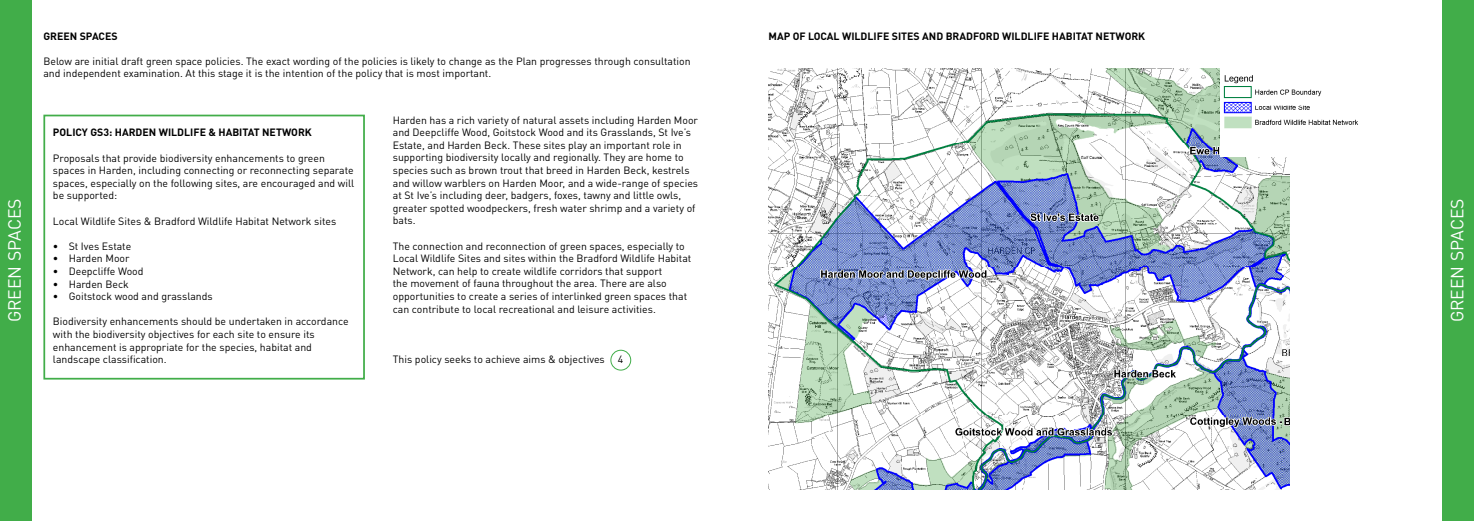
<style>
.page{position:relative;width:1474px;height:521px;background:#fff}
.page>*{position:absolute;margin:0;border:0;box-sizing:border-box;transform-origin:0 0}
.t1{font:17.5px "DINOT";color:#fff}
.t2{font:10.5px/12.6px "DINOT";color:#000}
.t3{font:700 10.5px "DINOT";color:#000}
</style>
<div class="page">
<div style="left:0;top:0;width:32px;height:521px;background:#41ad49"></div>
<div style="left:43px;top:115px;width:322px;height:264px;border:2px solid #41ad49"></div>
<div style="left:610px;top:350px;width:21px;height:20px;border:1px solid #41ad49;border-radius:50%"></div>
<div style="left:1442px;top:0;width:31px;height:521px;background:#41ad49"></div>
<img style="left:768px;top:69px;width:521px;height:420px">
<img style="left:1220px;top:69px;width:138px;height:87px">
<h1 class="t1" style="left:4px;top:322px;width:125px;rotate:-90deg">GREEN SPACES</h1>
<p class="t3" style="left:43px;top:29px;width:76px">GREEN SPACES</p>
<p class="t2" style="left:43px;top:54px;width:649px">Below are initial draft green space policies. The exact wording of the policies is likely to change as the Plan progresses through consultation and independent examination. At this stage it is the intention of the policy that is most important.</p>
<p class="t3" style="left:53px;top:126px;width:260px">POLICY GS3: HARDEN WILDLIFE &amp; HABITAT NETWORK</p>
<p class="t2" style="left:53px;top:151px;width:303px">Proposals that provide biodiversity enhancements to green spaces in Harden, including connecting or reconnecting separate spaces, especially on the following sites, are encouraged and will be supported:</p>
<p class="t2" style="left:53px;top:214px;width:285px">Local Wildlife Sites &amp; Bradford Wildlife Habitat Network sites</p>
<p class="t2" style="left:53px;top:239px;width:80px">• St Ives Estate</p>
<p class="t2" style="left:53px;top:252px;width:78px">• Harden Moor</p>
<p class="t2" style="left:53px;top:265px;width:92px">• Deepcliffe Wood</p>
<p class="t2" style="left:53px;top:277px;width:77px">• Harden Beck</p>
<p class="t2" style="left:53px;top:290px;width:161px">• Goitstock wood and grasslands</p>
<p class="t2" style="left:53px;top:315px;width:297px">Biodiversity enhancements should be undertaken in accordance with the biodiversity objectives for each site to ensure its enhancement is appropriate for the species, habitat and landscape classification.</p>
<p class="t2" style="left:393px;top:113px;width:307px">Harden has a rich variety of natural assets including Harden Moor and Deepcliffe Wood, Goitstock Wood and its Grasslands, St Ive’s Estate, and Harden Beck. These sites play an important role in supporting biodiversity locally and regionally. They are home to species such as brown trout that breed in Harden Beck, kestrels and willow warblers on Harden Moor, and a wide-range of species at St Ive’s including deer, badgers, foxes, tawny and little owls, greater spotted woodpeckers, fresh water shrimp and a variety of bats.</p>
<p class="t2" style="left:393px;top:239px;width:300px">The connection and reconnection of green spaces, especially to Local Wildlife Sites and sites within the Bradford Wildlife Habitat Network, can help to create wildlife corridors that support<br>the movement of fauna throughout the area. There are also opportunities to create a series of interlinked green spaces that can contribute to local recreational and leisure activities.</p>
<p class="t2" style="left:393px;top:353px;width:232px">This policy seeks to achieve aims &amp; objectives 4</p>
<p class="t3" style="left:768px;top:29px;width:378px">MAP OF LOCAL WILDLIFE SITES AND BRADFORD WILDLIFE HABITAT NETWORK</p>
<h1 class="t1" style="left:1445px;top:322px;width:125px;rotate:-90deg">GREEN SPACES</h1>
</div>
